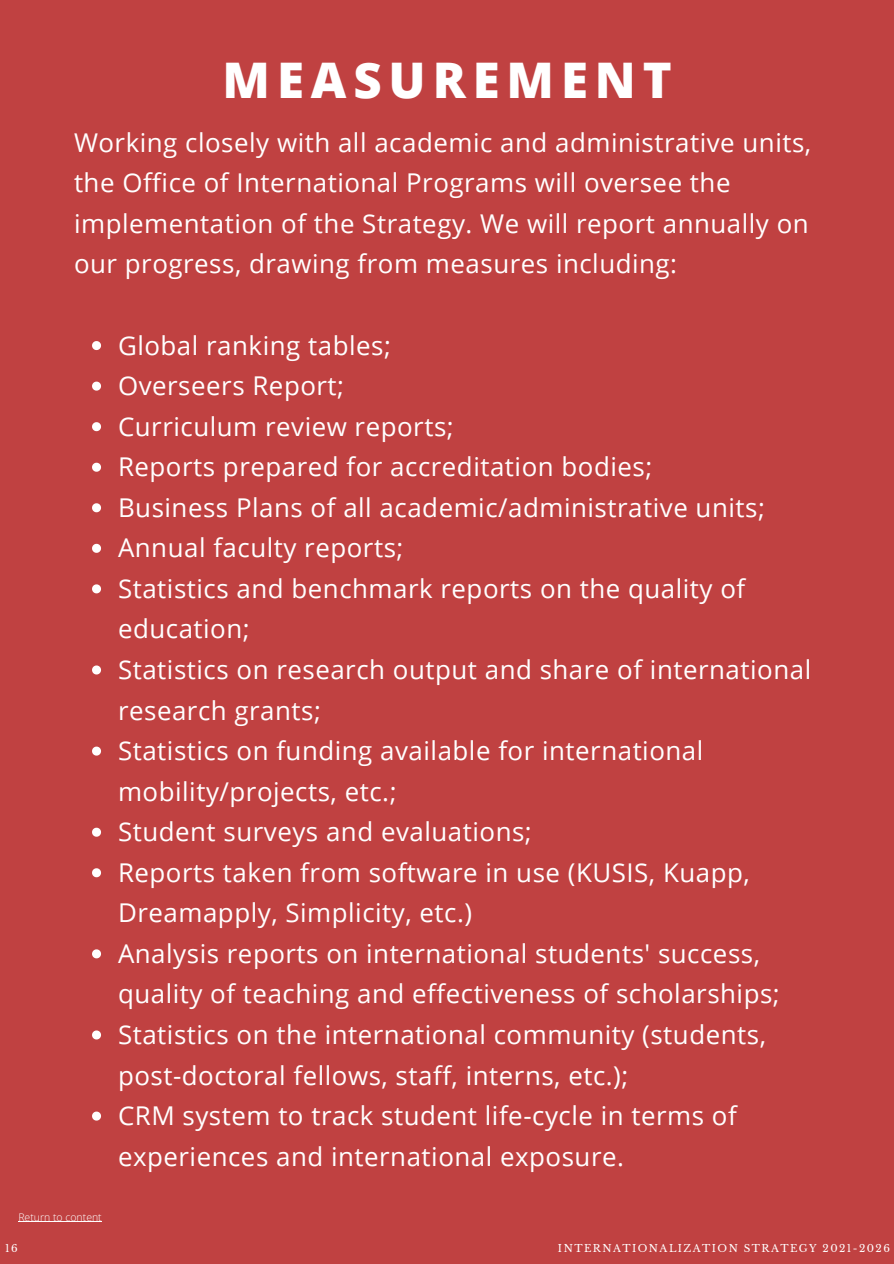
<style>
.page{position:relative;width:894px;height:1264px;background:#fff}
.page>*{position:absolute;margin:0;border:0;box-sizing:border-box;transform-origin:0 0}
.t1{font:800 49.05px "Open Sans";letter-spacing:.14em;color:#fff}
.t2{font:25.8px/40.5px "Open Sans";letter-spacing:.02em;color:#fff}
.t3{font:300 10.5px "Open Sans";color:#fff}
.t4{font:10.2px "Libre Baskerville";letter-spacing:.14em;color:#fff}
</style>
<div class="page">
<div style="left:0;top:0;width:893px;height:1263px;background:#c04141"></div>
<svg style="left:92px;top:341px;width:9px;height:9px"></svg>
<svg style="left:92px;top:381px;width:9px;height:9px"></svg>
<svg style="left:92px;top:422px;width:9px;height:9px"></svg>
<svg style="left:92px;top:462px;width:9px;height:10px"></svg>
<svg style="left:92px;top:503px;width:9px;height:9px"></svg>
<svg style="left:92px;top:544px;width:9px;height:9px"></svg>
<svg style="left:92px;top:584px;width:9px;height:9px"></svg>
<svg style="left:92px;top:665px;width:9px;height:9px"></svg>
<svg style="left:92px;top:746px;width:9px;height:9px"></svg>
<svg style="left:92px;top:827px;width:9px;height:9px"></svg>
<svg style="left:92px;top:868px;width:9px;height:9px"></svg>
<svg style="left:92px;top:949px;width:9px;height:9px"></svg>
<svg style="left:92px;top:1030px;width:9px;height:9px"></svg>
<svg style="left:92px;top:1111px;width:9px;height:9px"></svg>
<hr style="left:18px;top:1221px;width:84px;height:1px;background:#fff">
<h1 class="t1" style="left:222px;top:45px;width:450px">MEASUREMENT</h1>
<p class="t2" style="left:74px;top:121px;width:738px">Working closely with all academic and administrative units, the Office of International Programs will oversee the implementation of the Strategy. We will report annually on our progress, drawing from measures including:</p>
<p class="t2" style="left:118px;top:324px;width:694px">Global ranking tables;<br>Overseers Report;<br>Curriculum review reports;<br>Reports prepared for accreditation bodies;<br>Business Plans of all academic/administrative units; Annual faculty reports;<br>Statistics and benchmark reports on the quality of education;<br>Statistics on research output and share of international research grants;<br>Statistics on funding available for international mobility/projects, etc.;<br>Student surveys and evaluations;<br>Reports taken from software in use (KUSIS, Kuapp, Dreamapply, Simplicity, etc.)<br>Analysis reports on international students' success, quality of teaching and effectiveness of scholarships; Statistics on the international community (students, post-doctoral fellows, staff, interns, etc.);<br>CRM system to track student life-cycle in terms of experiences and international exposure.</p>
<p class="t3" style="left:18px;top:1209px;width:85px">Return to content</p>
<p class="t4" style="left:5px;top:1241px;width:14px">16</p>
<p class="t4" style="left:558px;top:1241px;width:333px">INTERNATIONALIZATION STRATEGY 2021-2026</p>
</div>
